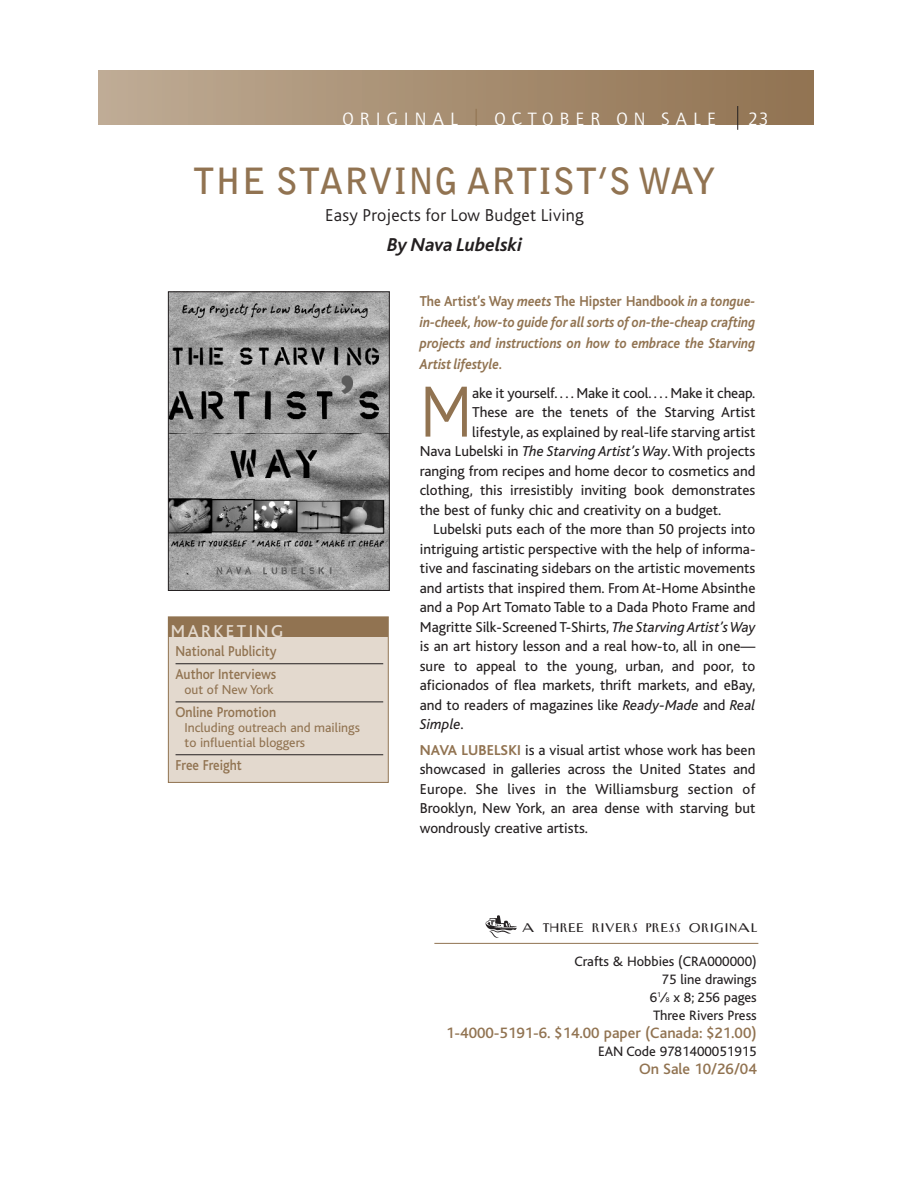
<style>
.page{position:relative;width:918px;height:1188px;background:#fff}
.page>*{position:absolute;margin:0;border:0;box-sizing:border-box;transform-origin:0 0}
.t1{font:300 75.75px "Bliss";color:#917351;scale:.88 1}
.t2{font:700 36px "Bell Gothic";letter-spacing:.015em;color:#917351}
.t3{font:italic 700 19.5px "Bliss";color:#231f20}
.t4{font:300 18px "Bliss";letter-spacing:.015em;color:#231f20}
.t5{font:18px "AT Quay Sans";letter-spacing:.335em;color:#fff}
.t6{font:500 18px "Bliss";letter-spacing:.135em;color:#e3d9ce}
.t7{font:500 15.75px "Bliss";color:#917351}
.t8{font:15px/19.5px "Bliss";color:#231f20;text-align:justify}
.t9{font:italic 700 15px/21px "Bliss";color:#917351;text-align:justify;scale:.9 1}
.t10{font:500 15px/23.7px "Bliss";color:#917351;scale:.9 1}
.t11{font:italic 15px "Bliss";color:#231f20}
.t12{font:14.25px/18px "Bliss";color:#231f20;text-align:right}
.t13{font:13.5px/14.5px "Bliss";color:#917351}
.t14{font:12.45px "Newyorkertype";letter-spacing:.05em;color:#231f20}
.s1{font-style:normal}
.s2{font-style:italic}
.s3{font-weight:700;color:#917351}
.s4{font-size:7.2px}
</style>
<div class="page">
<div style="left:168px;top:617px;width:220px;height:165px;background:#e3d9ce"></div>
<div style="left:168px;top:616px;width:221px;height:167px;border:1px solid #917351"></div>
<div style="left:168px;top:617px;width:220px;height:19px;background:#917351"></div>
<div style="left:98px;top:70px;width:716px;height:54px;background:linear-gradient(to right,#beab94,#907250)"></div>
<hr style="left:434px;top:943px;width:324px;height:1px;background:#917351">
<img style="left:170px;top:293px;width:218px;height:296px">
<div style="left:168px;top:291px;width:222px;height:300px;border:1px solid #231f20"></div>
<hr style="left:176px;top:663px;width:207px;height:1px;background:#231f20">
<hr style="left:176px;top:702px;width:207px;height:1px;background:#231f20">
<hr style="left:176px;top:755px;width:207px;height:1px;background:#231f20">
<svg style="left:737px;top:106px;width:1px;height:24px"></svg>
<img style="left:481px;top:915px;width:40px;height:29px">
<p class="t5" style="left:342px;top:112px;width:375px">ORIGINAL <sup>|</sup> OCTOBER ON SALE</p>
<p class="t5" style="left:748px;top:112px;width:22px">23</p>
<h2 class="t2" style="left:193px;top:167px;width:525px">THE STARVING ARTIST’S WAY</h2>
<p class="t4" style="left:325px;top:208px;width:260px">Easy Projects for Low Budget Living</p>
<h3 class="t3" style="left:387px;top:237px;width:136px">By Nava Lubelski</h3>
<p class="t6" style="left:171px;top:624px;width:114px">MARKETING</p>
<p class="t10" style="left:176px;top:640px;width:114px">National Publicity<br>Author Interviews</p>
<p class="t13" style="left:185px;top:683px;width:91px">out of New York</p>
<p class="t10" style="left:176px;top:702px;width:113px">Online Promotion</p>
<p class="t13" style="left:185px;top:722px;width:177px">Including outreach and mailings to influential bloggers</p>
<p class="t10" style="left:176px;top:755px;width:75px">Free Freight</p>
<p class="t9" style="left:420px;top:292px;width:374px"><span class="s1">The Artist’s Way</span> meets <span class="s1">The Hipster Handbook</span> in a tongue&shy;in-cheek, how-to guide for all sorts of on-the-cheap crafting projects and instructions on how to embrace the Starving Artist lifestyle.</p>
<h1 class="t1" style="left:420px;top:384px;width:61px">M</h1>
<p class="t8" style="left:472px;top:384px;width:285px">ake it yourself. . . . Make it cool. . . . Make it cheap.</p>
<p class="t8" style="left:472px;top:404px;width:285px">These are the tenets of the Starving Artist</p>
<p class="t8" style="left:472px;top:423px;width:285px">lifestyle, as explained by real-life starving artist</p>
<p class="t8" style="left:420px;top:443px;width:337px">Nava Lubelski in <span class="s2">The Starving Artist’s Way</span>.With projects</p>
<p class="t8" style="left:420px;top:462px;width:337px">ranging from recipes and home decor to cosmetics and</p>
<p class="t8" style="left:420px;top:482px;width:337px">clothing, this irresistibly inviting book demonstrates</p>
<p class="t8" style="left:420px;top:501px;width:303px">the best of funky chic and creativity on a budget.</p>
<p class="t8" style="left:433px;top:521px;width:324px">Lubelski puts each of the more than 50 projects into</p>
<p class="t8" style="left:420px;top:540px;width:337px">intriguing artistic perspective with the help of informa-</p>
<p class="t8" style="left:420px;top:560px;width:337px">tive and fascinating sidebars on the artistic movements</p>
<p class="t8" style="left:420px;top:579px;width:337px">and artists that inspired them. From At-Home Absinthe</p>
<p class="t8" style="left:420px;top:599px;width:337px">and a Pop Art Tomato Table to a Dada Photo Frame and</p>
<p class="t8" style="left:420px;top:618px;width:337px">Magritte Silk-Screened T-Shirts, <span class="s2">The Starving Artist’s Way</span></p>
<p class="t8" style="left:420px;top:638px;width:337px">is an art history lesson and a real how-to, all in one—</p>
<p class="t8" style="left:420px;top:657px;width:337px">sure to appeal to the young, urban, and poor, to</p>
<p class="t8" style="left:420px;top:677px;width:337px">aficionados of flea markets, thrift markets, and eBay,</p>
<p class="t8" style="left:420px;top:696px;width:337px">and to readers of magazines like <span class="s2">Ready-Made</span> and <span class="s2">Real</span></p>
<p class="t11" style="left:420px;top:719px;width:45px">Simple<span class="s1">.</span></p>
<p class="t8" style="left:420px;top:741px;width:337px"><span class="s3">NAVA LUBELSKI</span> is a visual artist whose work has been showcased in galleries across the United States and Europe. She lives in the Williamsburg section of Brooklyn, New York, an area dense with starving but wondrously creative artists.</p>
<p class="t14" style="left:522px;top:920px;width:237px">A THREE RIVERS PRESS ORIGINAL</p>
<p class="t12" style="left:574px;top:954px;width:184px">Crafts &amp; Hobbies (CRA000000)<br>75 line drawings<br>6<sup>1</sup>⁄<span class="s4">8</span> x 8; 256 pages<br>Three Rivers Press</p>
<p class="t7" style="left:446px;top:1027px;width:312px">1-4000-5191-6. $14.00 paper (Canada: $21.00)</p>
<p class="t12" style="left:598px;top:1044px;width:160px">EAN Code 9781400051915</p>
<p class="t7" style="left:639px;top:1063px;width:119px">On Sale 10/26/04</p>
</div>
